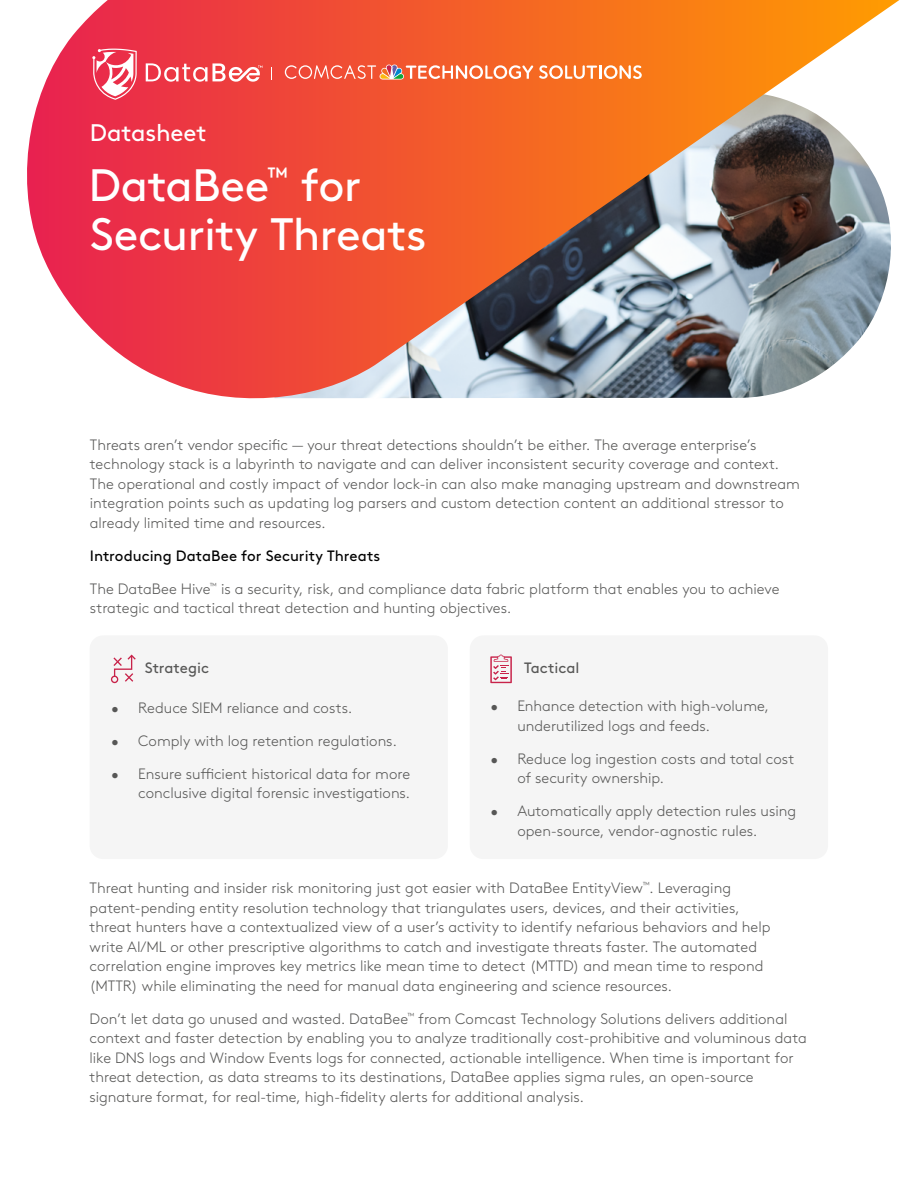
<style>
.page{position:relative;width:918px;height:1188px;background:#fff}
.page>*{position:absolute;margin:0;border:0;box-sizing:border-box;transform-origin:0 0}
.Headline{font:45.45px/48px "Brown Std Regular Alt";letter-spacing:-.01em;color:#fff}
.Subhead{font:24px "Brown Std Regular Alt";letter-spacing:-.005em;color:#fff}
.Body_Copy_Normal{font:300 15px/19.5px "Brown Std";color:#575756}
.Body_Copy_Normal-2{font:15px "Brown Std Regular Alt";color:#000}
.Body_Copy_Normal-3{font:15px "Brown Std";letter-spacing:-.005em;color:#575756}
</style>
<div class="page">
<div style="left:470px;top:635px;width:358px;height:224px;background:#f5f5f5;border-radius:14px"></div>
<div style="left:90px;top:635px;width:358px;height:224px;background:#f5f5f5;border-radius:14px"></div>
<svg style="left:27px;top:0;width:872px;height:399px;background:#d27160"></svg>
<svg style="left:490px;top:655px;width:22px;height:28px"></svg>
<svg style="left:111px;top:655px;width:25px;height:28px"></svg>
<svg style="left:539px;top:65px;width:103px;height:14px"></svg>
<svg style="left:285px;top:64px;width:248px;height:16px;background:#f08467"></svg>
<svg style="left:272px;top:67px;width:1px;height:13px"></svg>
<svg style="left:146px;top:63px;width:116px;height:19px"></svg>
<svg style="left:92px;top:49px;width:45px;height:51px"></svg>
<p class="Subhead" style="left:90px;top:119px;width:118px">Datasheet</p>
<p class="Headline" style="left:89px;top:162px;width:340px">DataBee<sup>™</sup> for<br>Security Threats</p>
<p class="Body_Copy_Normal" style="left:90px;top:435px;width:711px">Threats aren’t vendor specific — your threat detections shouldn’t be either. The average enterprise’s technology stack is a labyrinth to navigate and can deliver inconsistent security coverage and context.<br>The operational and costly impact of vendor lock-in can also make managing upstream and downstream integration points such as updating log parsers and custom detection content an additional stressor to already limited time and resources.</p>
<p class="Body_Copy_Normal-2" style="left:90px;top:547px;width:292px">Introducing DataBee for Security Threats</p>
<p class="Body_Copy_Normal" style="left:90px;top:579px;width:691px">The DataBee Hive<sup>™</sup> is a security, risk, and compliance data fabric platform that enables you to achieve strategic and tactical threat detection and hunting objectives.</p>
<p class="Body_Copy_Normal-3" style="left:145px;top:659px;width:66px">Strategic</p>
<p class="Body_Copy_Normal" style="left:111px;top:698px;width:243px">• Reduce SIEM reliance and costs.</p>
<p class="Body_Copy_Normal" style="left:111px;top:731px;width:287px">• Comply with log retention regulations.</p>
<p class="Body_Copy_Normal" style="left:111px;top:764px;width:301px;text-align:right">• Ensure sufficient historical data for more conclusive digital forensic investigations.</p>
<p class="Body_Copy_Normal-3" style="left:524px;top:659px;width:57px">Tactical</p>
<p class="Body_Copy_Normal" style="left:517px;top:697px;width:253px;text-indent:-27px">• Enhance detection with high-volume, underutilized logs and feeds.</p>
<p class="Body_Copy_Normal" style="left:517px;top:749px;width:279px;text-indent:-27px">• Reduce log ingestion costs and total cost of security ownership.</p>
<p class="Body_Copy_Normal" style="left:517px;top:802px;width:280px;text-indent:-27px">• Automatically apply detection rules using open-source, vendor-agnostic rules.</p>
<p class="Body_Copy_Normal" style="left:90px;top:879px;width:682px">Threat hunting and insider risk monitoring just got easier with DataBee EntityView<sup>™</sup>. Leveraging patent-pending entity resolution technology that triangulates users, devices, and their activities, threat hunters have a contextualized view of a user’s activity to identify nefarious behaviors and help write AI/ML or other prescriptive algorithms to catch and investigate threats faster. The automated correlation engine improves key metrics like mean time to detect (MTTD) and mean time to respond (MTTR) while eliminating the need for manual data engineering and science resources.</p>
<p class="Body_Copy_Normal" style="left:90px;top:1009px;width:719px">Don’t let data go unused and wasted. DataBee<sup>™</sup> from Comcast Technology Solutions delivers additional context and faster detection by enabling you to analyze traditionally cost-prohibitive and voluminous data like DNS logs and Window Events logs for connected, actionable intelligence. When time is important for threat detection, as data streams to its destinations, DataBee applies sigma rules, an open-source signature format, for real-time, high-fidelity alerts for additional analysis.</p>
</div>
